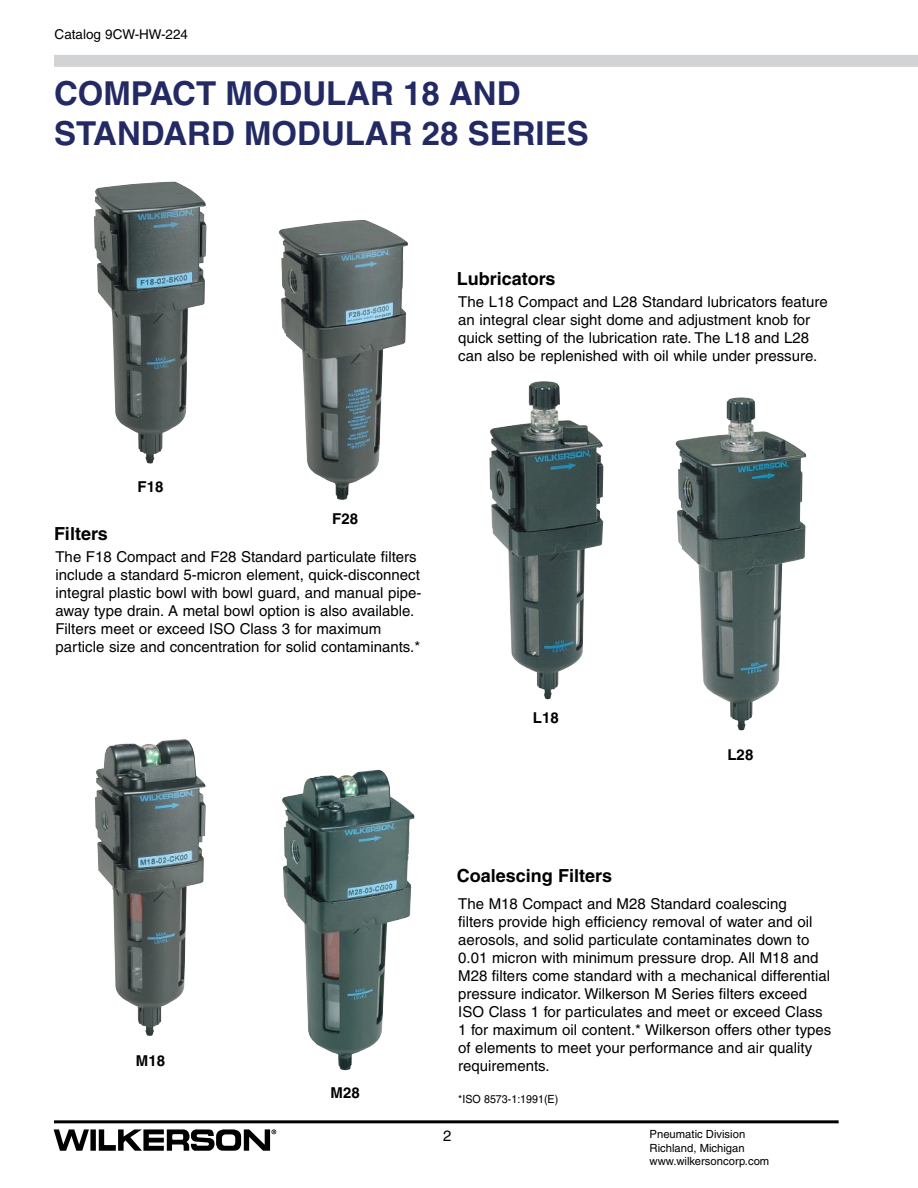
<style>
.page{position:relative;width:918px;height:1188px;background:#fff}
.page>*{position:absolute;margin:0;border:0;box-sizing:border-box;transform-origin:0 0}
.t1{font:700 33px/39.6px "Helvetica";color:#232a63}
.t2{font:700 18px "Helvetica";color:#000}
.t3{font:15px/18px "Helvetica";color:#000}
.t4{font:700 15px "Helvetica";color:#000}
.t5{font:13.5px "Helvetica";color:#000}
.t6{font:11.25px/13.5px "Helvetica";color:#000}
.t7{font:11.25px "Helvetica";color:#000;scale:.95 1}
</style>
<div class="page">
<hr style="left:54px;top:1120px;width:785px;height:3px;background:#000">
<svg style="left:54px;top:1129px;width:35px;height:22px"></svg>
<div style="left:90px;top:1129px;width:6px;height:22px;background:#000"></div>
<svg style="left:99px;top:1129px;width:177px;height:22px"></svg>
<div style="left:54px;top:55px;width:864px;height:12px;background:#d1d3d4"></div>
<img style="left:278px;top:220px;width:130px;height:280px">
<img style="left:95px;top:739px;width:111px;height:297px">
<img style="left:94px;top:182px;width:113px;height:282px">
<img style="left:489px;top:381px;width:114px;height:319px">
<img style="left:675px;top:397px;width:131px;height:334px">
<img style="left:282px;top:769px;width:133px;height:301px">
<p class="t5" style="left:55px;top:27px;width:135px">Catalog 9CW-HW-224</p>
<h1 class="t1" style="left:54px;top:73px;width:536px">COMPACT MODULAR 18 AND<br>STANDARD MODULAR 28 SERIES</h1>
<p class="t2" style="left:457px;top:268px;width:100px">Lubricators</p>
<p class="t3" style="left:458px;top:293px;width:371px">The L18 Compact and L28 Standard lubricators feature an integral clear sight dome and adjustment knob for quick setting of the lubrication rate. The L18 and L28 can also be replenished with oil while under pressure.</p>
<p class="t2" style="left:54px;top:523px;width:55px">Filters</p>
<p class="t4" style="left:138px;top:478px;width:27px">F18</p>
<p class="t4" style="left:332px;top:510px;width:27px">F28</p>
<p class="t3" style="left:56px;top:548px;width:367px">The F18 Compact and F28 Standard particulate filters include a standard 5-micron element, quick-disconnect integral plastic bowl with bowl guard, and manual pipe&shy;away type drain. A metal bowl option is also available.<br>Filters meet or exceed ISO Class 3 for maximum particle size and concentration for solid contaminants.*</p>
<p class="t4" style="left:533px;top:708px;width:27px">L18</p>
<p class="t4" style="left:728px;top:746px;width:27px">L28</p>
<p class="t4" style="left:136px;top:1051px;width:31px">M18</p>
<p class="t4" style="left:331px;top:1083px;width:31px">M28</p>
<p class="t2" style="left:457px;top:865px;width:157px">Coalescing Filters</p>
<p class="t3" style="left:458px;top:894px;width:375px">The M18 Compact and M28 Standard coalescing<br>filters provide high efficiency removal of water and oil aerosols, and solid particulate contaminates down to 0.01 micron with minimum pressure drop. All M18 and M28 filters come standard with a mechanical differential pressure indicator. Wilkerson M Series filters exceed ISO Class 1 for particulates and meet or exceed Class 1 for maximum oil content.* Wilkerson offers other types of elements to meet your performance and air quality requirements.</p>
<p class="t7" style="left:458px;top:1093px;width:107px">*ISO 8573-1:1991(E)</p>
<p class="t3" style="left:443px;top:1126px;width:10px">2</p>
<p class="t6" style="left:650px;top:1127px;width:121px">Pneumatic Division<br>Richland, Michigan www.wilkersoncorp.com</p>
</div>
